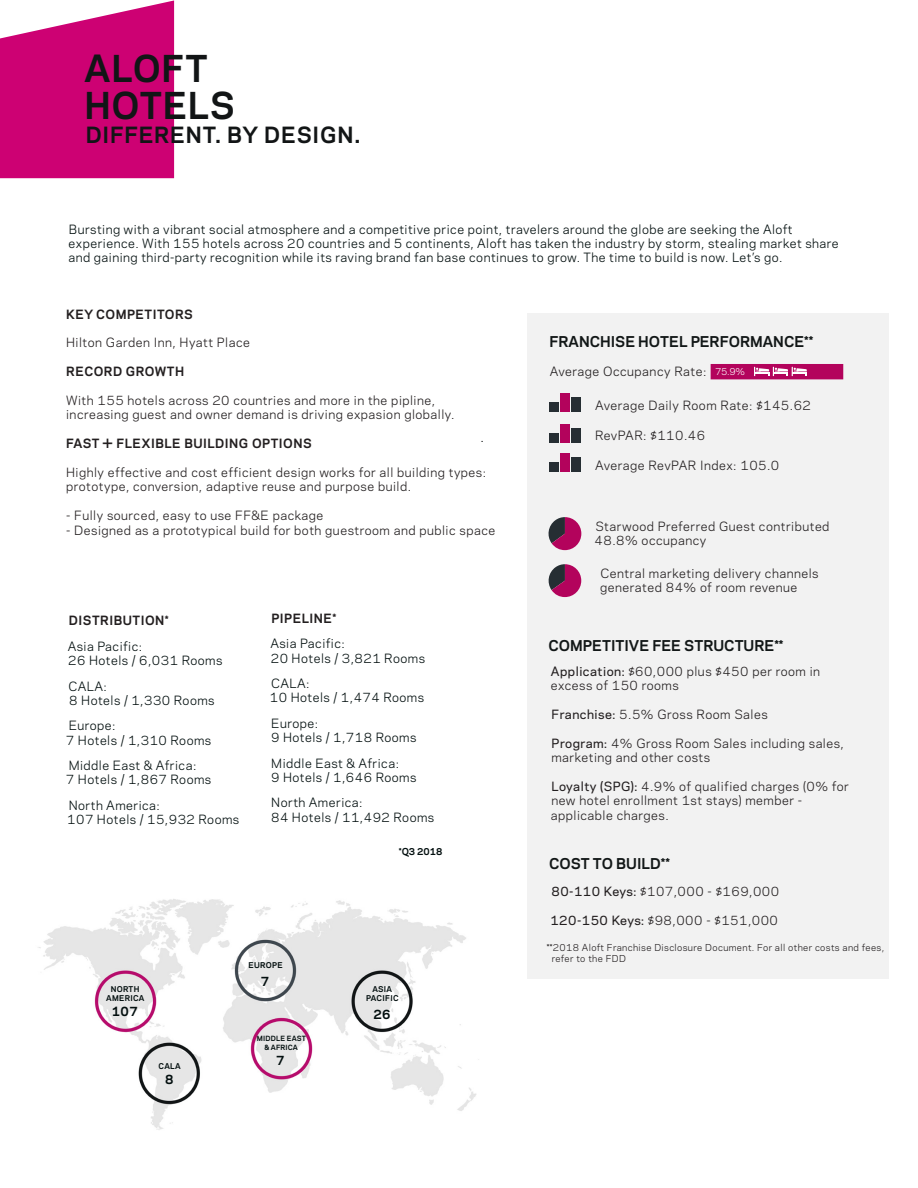
<style>
.page{position:relative;width:918px;height:1188px;background:#fff}
.page>*{position:absolute;margin:0;border:0;box-sizing:border-box;transform-origin:0 0}
.t1{font:700 34.8px "Galaxie Polaris";letter-spacing:.02em;color:#121516}
.t2{font:700 21px "Galaxie Polaris";letter-spacing:.035em;color:#121516}
.t3{font:700 13.95px "Galaxie Polaris";color:#121717}
.t4{font:12.6px "Galaxie Polaris";color:#0a0d0d}
.t5{font:12px/14.4px "Galaxie Polaris";letter-spacing:.04em;color:#231f20}
.body_copy{font:12px/14.4px "Galaxie Polaris";letter-spacing:.04em;color:#030f0f}
.body_copy-2{font:700 12px "Galaxie Polaris";letter-spacing:.04em;color:#231f20}
.t6{font:700 12px "Galaxie Polaris";color:#030f0f}
.t7{font:9px/10.8px "Galaxie Polaris";letter-spacing:.04em;color:#231f20}
.t8{font:700 9px "Galaxie Polaris";color:#030f0f}
.t9{font:9px "Galaxie Polaris";color:#fff}
.t10{font:700 7.5px "Galaxie Polaris";letter-spacing:.04em;color:#030f0f}
.t11{font:700 6.75px "Galaxie Polaris";letter-spacing:.02em;color:#030f0f}
.s1{font-weight:500}
</style>
<div class="page">
<svg style="left:0;top:0;width:174px;height:178px;background:#d21c82"></svg>
<img style="left:38px;top:899px;width:441px;height:231px">
<div style="left:527px;top:314px;width:361px;height:665px;background:#f2f2f2"></div>
<div style="left:560px;top:393px;width:10px;height:19px;background:#b3035c"></div>
<div style="left:549px;top:402px;width:9px;height:10px;background:#262e33"></div>
<div style="left:571px;top:398px;width:10px;height:14px;background:#262e33"></div>
<div style="left:560px;top:424px;width:10px;height:19px;background:#b3035c"></div>
<div style="left:549px;top:433px;width:9px;height:10px;background:#262e33"></div>
<div style="left:571px;top:428px;width:10px;height:15px;background:#262e33"></div>
<div style="left:560px;top:453px;width:10px;height:19px;background:#b3035c"></div>
<div style="left:549px;top:462px;width:9px;height:10px;background:#262e33"></div>
<div style="left:571px;top:458px;width:10px;height:14px;background:#262e33"></div>
<svg style="left:548px;top:517px;width:33px;height:33px"></svg>
<svg style="left:548px;top:564px;width:33px;height:33px"></svg>
<svg style="left:711px;top:364px;width:132px;height:15px;background:#bb206f"></svg>
<p class="t1" style="left:84px;top:42px;width:125px">ALOFT</p>
<p class="t1" style="left:84px;top:80px;width:152px">HOTELS</p>
<p class="t2" style="left:86px;top:119px;width:276px">DIFFERENT. BY DESIGN.</p>
<p class="body_copy" style="left:68px;top:221px;width:772px">Bursting with a vibrant social atmosphere and a competitive price point, travelers around the globe are seeking the Aloft experience. With 155 hotels across 20 countries and 5 continents, Aloft has taken the industry by storm, stealing market share and gaining third-party recognition while its raving brand fan base continues to grow. The time to build is now. Let’s go.</p>
<p class="body_copy-2" style="left:66px;top:305px;width:128px">KEY COMPETITORS</p>
<p class="t5" style="left:66px;top:335px;width:185px">Hilton Garden Inn, Hyatt Place</p>
<p class="body_copy-2" style="left:66px;top:363px;width:120px">RECORD GROWTH</p>
<p class="t5" style="left:66px;top:393px;width:390px">With 155 hotels across 20 countries and more in the pipline, increasing guest and owner demand is driving expasion globally.</p>
<p class="body_copy-2" style="left:66px;top:435px;width:247px">FAST + FLEXIBLE BUILDING OPTIONS</p>
<p class="t5" style="left:66px;top:465px;width:422px">Highly effective and cost efficient design works for all building types: prototype, conversion, adaptive reuse and purpose build.</p>
<p class="t5" style="left:66px;top:508px;width:259px">- Fully sourced, easy to use FF&amp;E package</p>
<p class="t5" style="left:66px;top:522px;width:431px">- Designed as a prototypical build for both guestroom and public space</p>
<p class="t4" style="left:481px;top:428px;width:5px">.</p>
<p class="body_copy-2" style="left:69px;top:612px;width:101px">DISTRIBUTION*</p>
<p class="body_copy" style="left:68px;top:638px;width:156px">Asia Pacific:<br>26 Hotels / 6,031 Rooms</p>
<p class="body_copy" style="left:69px;top:678px;width:148px">CALA:<br>8 Hotels / 1,330 Rooms</p>
<p class="body_copy" style="left:66px;top:718px;width:147px">Europe:<br>7 Hotels / 1,310 Rooms</p>
<p class="body_copy" style="left:66px;top:758px;width:147px">Middle East &amp; Africa:<br>7 Hotels / 1,867 Rooms</p>
<p class="body_copy" style="left:67px;top:797px;width:174px">North America:<br>107 Hotels / 15,932 Rooms</p>
<p class="body_copy-2" style="left:271px;top:609px;width:66px">PIPELINE*</p>
<p class="body_copy" style="left:270px;top:636px;width:156px">Asia Pacific:<br>20 Hotels / 3,821 Rooms</p>
<p class="body_copy" style="left:270px;top:676px;width:156px">CALA:<br>10 Hotels / 1,474 Rooms</p>
<p class="body_copy" style="left:271px;top:715px;width:147px">Europe:<br>9 Hotels / 1,718 Rooms</p>
<p class="body_copy" style="left:271px;top:755px;width:147px">Middle East &amp; Africa:<br>9 Hotels / 1,646 Rooms</p>
<p class="body_copy" style="left:271px;top:795px;width:165px">North America:<br>84 Hotels / 11,492 Rooms</p>
<p class="t8" style="left:399px;top:845px;width:45px">*Q3 2018</p>
<p class="t10" style="left:111px;top:984px;width:30px">NORTH</p>
<p class="t10" style="left:106px;top:993px;width:40px">AMERICA</p>
<p class="t6" style="left:112px;top:1003px;width:28px">107</p>
<p class="t10" style="left:159px;top:1060px;width:23px">CALA</p>
<p class="t6" style="left:165px;top:1070px;width:10px">8</p>
<p class="t10" style="left:249px;top:959px;width:36px">EUROPE</p>
<p class="t6" style="left:261px;top:972px;width:10px">7</p>
<p class="t11" style="left:257px;top:1033px;width:51px">MIDDLE EAST</p>
<p class="t11" style="left:264px;top:1042px;width:35px">&amp; AFRICA</p>
<p class="t6" style="left:276px;top:1051px;width:10px">7</p>
<p class="t10" style="left:372px;top:984px;width:21px">ASIA</p>
<p class="t10" style="left:366px;top:993px;width:34px">PACIFIC</p>
<p class="t6" style="left:373px;top:1006px;width:19px">26</p>
<p class="t3" style="left:549px;top:332px;width:265px">FRANCHISE HOTEL PERFORMANCE**</p>
<p class="t5" style="left:550px;top:364px;width:158px">Average Occupancy Rate:</p>
<p class="t9" style="left:715px;top:364px;width:32px">75.9%</p>
<p class="t5" style="left:595px;top:398px;width:217px">Average Daily Room Rate: $145.62</p>
<p class="t5" style="left:595px;top:427px;width:112px">RevPAR: $110.46</p>
<p class="t5" style="left:595px;top:457px;width:186px">Average RevPAR Index: 105.0</p>
<p class="t5" style="left:595px;top:518px;width:236px">Starwood Preferred Guest contributed<br>48.8% occupancy</p>
<p class="t5" style="left:600px;top:565px;width:220px">Central marketing delivery channels</p>
<p class="t5" style="left:600px;top:580px;width:199px">generated 84% of room revenue</p>
<p class="t3" style="left:548px;top:635px;width:237px">COMPETITIVE FEE STRUCTURE**</p>
<p class="t5" style="left:551px;top:663px;width:271px"><span class="s1">Application:</span> $60,000 plus $450 per room in excess of 150 rooms</p>
<p class="t5" style="left:552px;top:706px;width:218px"><span class="s1">Franchise:</span> 5.5% Gross Room Sales</p>
<p class="t5" style="left:551px;top:735px;width:294px"><span class="s1">Program:</span> 4% Gross Room Sales including sales, marketing and other costs</p>
<p class="t5" style="left:551px;top:778px;width:299px"><span class="s1">Loyalty (SPG):</span> 4.9% of qualified charges (0% for new hotel enrollment 1st stays) member -</p>
<p class="t5" style="left:551px;top:807px;width:119px">applicable charges.</p>
<p class="t3" style="left:549px;top:853px;width:122px">COST TO BUILD**</p>
<p class="t5" style="left:551px;top:884px;width:229px"><span class="s1">80-110 Keys:</span> $107,000 - $169,000</p>
<p class="t5" style="left:550px;top:912px;width:229px"><span class="s1">120-150 Keys:</span> $98,000 - $151,000</p>
<p class="t7" style="left:552px;top:942px;width:334px;text-indent:-5px">**2018 Aloft Franchise Disclosure Document. For all other costs and fees, refer to the FDD</p>
</div>
